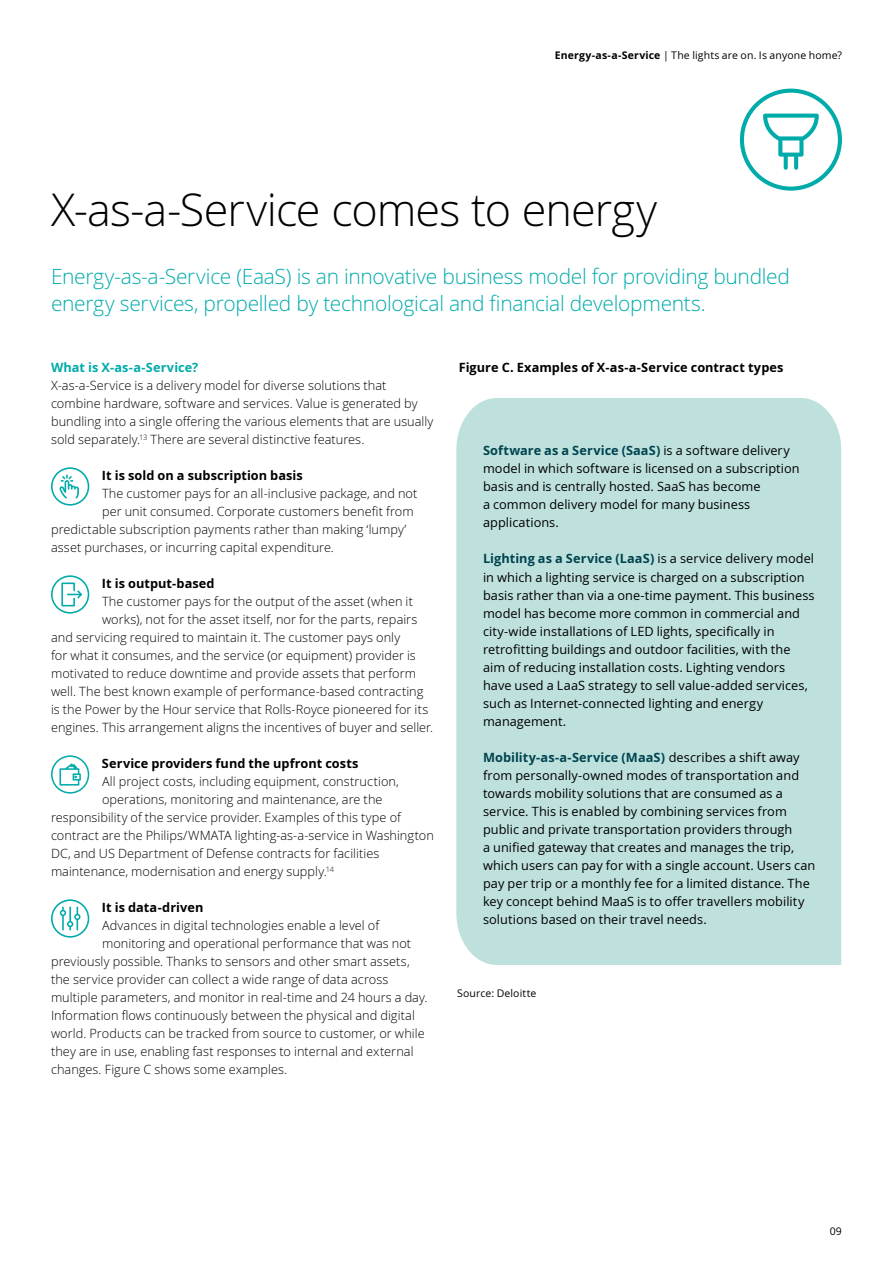
<style>
.page{position:relative;width:893px;height:1263px;background:#fff}
.page>*{position:absolute;margin:0;border:0;box-sizing:border-box;transform-origin:0 0}
.t1{font:300 45px "Open Sans";letter-spacing:-.02em;color:#000}
.t2{font:300 21px/27px "Open Sans";letter-spacing:-.015em;color:#00abaa}
.t3{font:300 12.75px/18px "Open Sans";letter-spacing:.005em;color:#000}
.t4{font:12.75px/18px "Open Sans";letter-spacing:.005em;color:#000}
.t5{font:700 12.75px "Open Sans";letter-spacing:.005em;color:#000}
.t6{font:700 12.75px "Open Sans";letter-spacing:.005em;color:#00abaa}
.t7{font:10.5px "Open Sans";letter-spacing:.01em;color:#000}
.s1{font-weight:700}
.s2{font-weight:700;color:#00444f}
</style>
<div class="page">
<svg style="left:51px;top:467px;width:38px;height:39px"></svg>
<svg style="left:51px;top:575px;width:38px;height:39px"></svg>
<svg style="left:51px;top:755px;width:38px;height:39px"></svg>
<svg style="left:51px;top:899px;width:38px;height:39px"></svg>
<svg style="left:740px;top:89px;width:102px;height:102px"></svg>
<div style="left:456px;top:398px;width:385px;height:567px;background:#bfe1de"></div>
<p class="t7" style="left:555px;top:48px;width:289px"><span class="s1">Energy-as-a-Service</span> | The lights are on. Is anyone home?</p>
<h1 class="t1" style="left:51px;top:179px;width:608px">X-as-a-Service comes to energy</h1>
<h2 class="t2" style="left:51px;top:262px;width:740px">Energy-as-a-Service (EaaS) is an innovative business model for providing bundled energy services, propelled by technological and financial developments.</h2>
<p class="t6" style="left:51px;top:358px;width:149px">What is X-as-a-Service?</p>
<p class="t3" style="left:51px;top:376px;width:384px">X-as-a-Service is a delivery model for diverse solutions that combine hardware, software and services. Value is generated by bundling into a single offering the various elements that are usually sold separately.<sup>13</sup> There are several distinctive features.</p>
<p class="t5" style="left:102px;top:466px;width:202px">It is sold on a subscription basis</p>
<p class="t3" style="left:102px;top:484px;width:317px">The customer pays for an all-inclusive package, and not</p>
<p class="t3" style="left:102px;top:502px;width:313px">per unit consumed. Corporate customers benefit from</p>
<p class="t3" style="left:51px;top:520px;width:357px">predictable subscription payments rather than making ‘lumpy’</p>
<p class="t3" style="left:51px;top:538px;width:284px">asset purchases, or incurring capital expenditure.</p>
<p class="t5" style="left:102px;top:574px;width:114px">It is output-based</p>
<p class="t3" style="left:102px;top:592px;width:312px">The customer pays for the output of the asset (when it</p>
<p class="t3" style="left:102px;top:610px;width:317px">works), not for the asset itself, nor for the parts, repairs</p>
<p class="t3" style="left:51px;top:628px;width:351px">and servicing required to maintain it. The customer pays only</p>
<p class="t3" style="left:51px;top:646px;width:366px">for what it consumes, and the service (or equipment) provider is</p>
<p class="t3" style="left:51px;top:664px;width:366px">motivated to reduce downtime and provide assets that perform</p>
<p class="t3" style="left:51px;top:682px;width:374px">well. The best known example of performance-based contracting</p>
<p class="t3" style="left:51px;top:700px;width:379px">is the Power by the Hour service that Rolls-Royce pioneered for its</p>
<p class="t3" style="left:51px;top:718px;width:384px">engines. This arrangement aligns the incentives of buyer and seller.</p>
<p class="t5" style="left:102px;top:754px;width:258px">Service providers fund the upfront costs</p>
<p class="t3" style="left:102px;top:772px;width:298px">All project costs, including equipment, construction,</p>
<p class="t3" style="left:102px;top:790px;width:282px">operations, monitoring and maintenance, are the</p>
<p class="t3" style="left:51px;top:808px;width:351px">responsibility of the service provider. Examples of this type of</p>
<p class="t3" style="left:51px;top:826px;width:384px">contract are the Philips/WMATA lighting-as-a-service in Washington</p>
<p class="t3" style="left:51px;top:844px;width:330px">DC, and US Department of Defense contracts for facilities</p>
<p class="t3" style="left:51px;top:862px;width:284px">maintenance, modernisation and energy supply.<sup>14</sup></p>
<p class="t5" style="left:102px;top:898px;width:103px">It is data-driven</p>
<p class="t3" style="left:102px;top:916px;width:279px">Advances in digital technologies enable a level of</p>
<p class="t3" style="left:102px;top:934px;width:311px">monitoring and operational performance that was not</p>
<p class="t3" style="left:51px;top:952px;width:360px">previously possible. Thanks to sensors and other smart assets,</p>
<p class="t3" style="left:51px;top:970px;width:339px">the service provider can collect a wide range of data across</p>
<p class="t3" style="left:51px;top:988px;width:378px">multiple parameters, and monitor in real-time and 24 hours a day.</p>
<p class="t3" style="left:51px;top:1006px;width:365px">Information flows continuously between the physical and digital</p>
<p class="t3" style="left:51px;top:1024px;width:375px">world. Products can be tracked from source to customer, or while</p>
<p class="t3" style="left:51px;top:1042px;width:364px">they are in use, enabling fast responses to internal and external</p>
<p class="t3" style="left:51px;top:1060px;width:238px">changes. Figure C shows some examples.</p>
<p class="t5" style="left:459px;top:358px;width:326px">Figure C. Examples of X-as-a-Service contract types</p>
<p class="t4" style="left:483px;top:441px;width:318px"><span class="s2">Software as a Service (SaaS)</span> is a software delivery model in which software is licensed on a subscription basis and is centrally hosted. SaaS has become<br>a common delivery model for many business applications.</p>
<p class="t4" style="left:483px;top:549px;width:333px"><span class="s2">Lighting as a Service (LaaS)</span> is a service delivery model in which a lighting service is charged on a subscription basis rather than via a one-time payment. This business model has become more common in commercial and city-wide installations of LED lights, specifically in retrofitting buildings and outdoor facilities, with the aim of reducing installation costs. Lighting vendors have used a LaaS strategy to sell value-added services, such as Internet-connected lighting and energy management.</p>
<p class="t4" style="left:483px;top:748px;width:334px"><span class="s2">Mobility-as-a-Service (MaaS)</span> describes a shift away from personally-owned modes of transportation and towards mobility solutions that are consumed as a service. This is enabled by combining services from public and private transportation providers through<br>a unified gateway that creates and manages the trip, which users can pay for with a single account. Users can pay per trip or a monthly fee for a limited distance. The key concept behind MaaS is to offer travellers mobility solutions based on their travel needs.</p>
<p class="t7" style="left:457px;top:985px;width:81px">Source: Deloitte</p>
<p class="t7" style="left:830px;top:1224px;width:14px">09</p>
</div>
